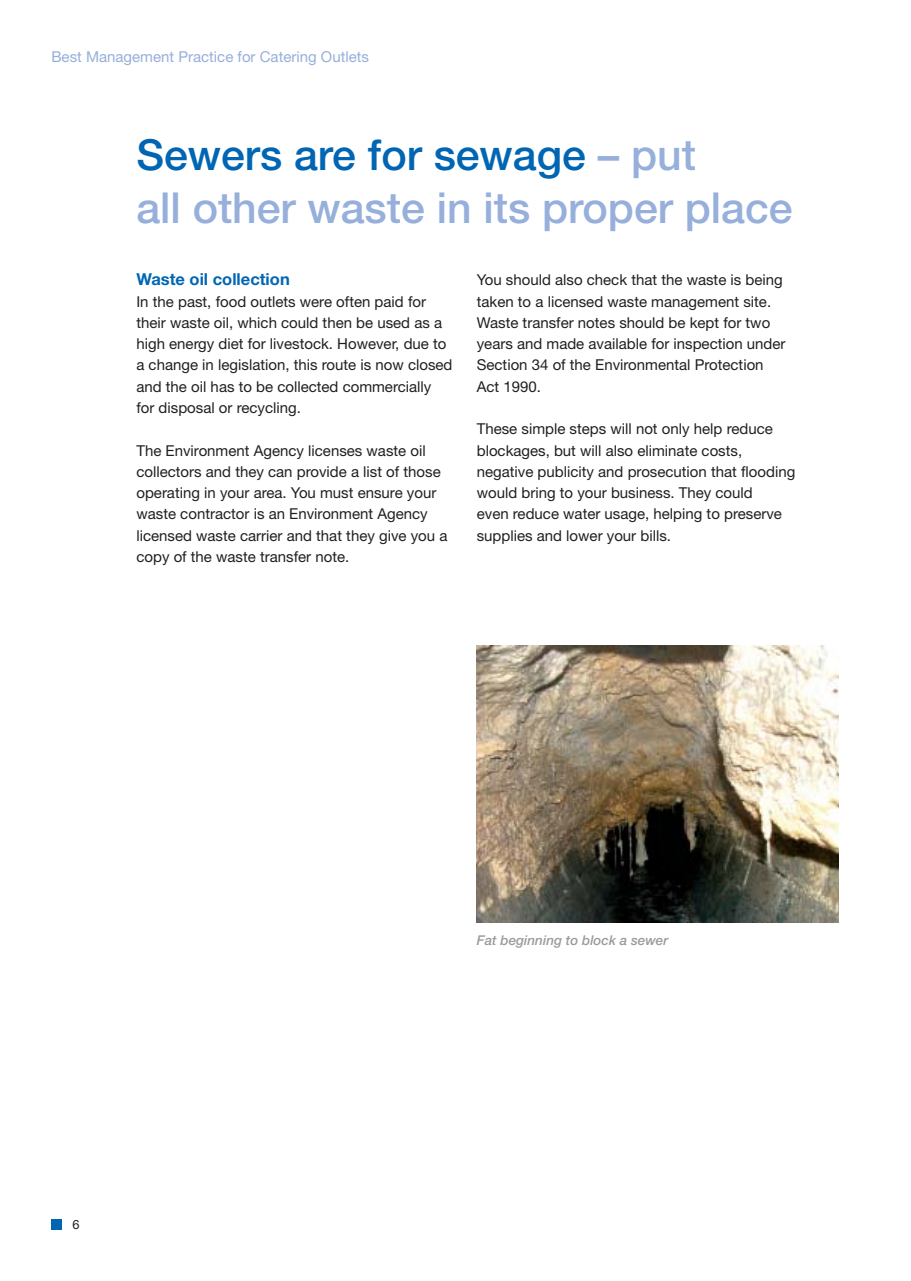
<style>
.page{position:relative;width:911px;height:1281px;background:#fff}
.page>*{position:absolute;margin:0;border:0;box-sizing:border-box;transform-origin:0 0}
.t1{font:500 42.75px/53.1px "Helvetica Neue";color:#96afdb}
.t2{font:700 16.5px "Helvetica Neue";color:#0066b3}
.t3{font:15px/21.3px "Helvetica Neue";color:#231f20}
.t4{font:15px "Helvetica Neue";color:#96afdb}
.t5{font:italic 500 13.5px "Helvetica Neue";color:#999b9e}
.t6{font:12.75px "Helvetica Neue";color:#231f20}
.s1{color:#0066b3}
</style>
<div class="page">
<img style="left:477px;top:646px;width:361px;height:276px">
<div style="left:51px;top:1219px;width:11px;height:10px;background:#0066b3"></div>
<p class="t4" style="left:51px;top:52px;width:319px">Best Management Practice for Catering Outlets</p>
<p class="t1" style="left:136px;top:132px;width:657px"><span class="s1">Sewers are for sewage</span> – put<br>all other waste in its proper place</p>
<p class="t2" style="left:136px;top:274px;width:155px">Waste oil collection</p>
<p class="t3" style="left:136px;top:292px;width:317px">In the past, food outlets were often paid for their waste oil, which could then be used as a high energy diet for livestock. However, due to a change in legislation, this route is now closed and the oil has to be collected commercially for disposal or recycling.</p>
<p class="t3" style="left:136px;top:441px;width:312px">The Environment Agency licenses waste oil collectors and they can provide a list of those operating in your area. You must ensure your waste contractor is an Environment Agency licensed waste carrier and that they give you a copy of the waste transfer note.</p>
<p class="t3" style="left:477px;top:271px;width:310px">You should also check that the waste is being taken to a licensed waste management site.<br>Waste transfer notes should be kept for two years and made available for inspection under Section 34 of the Environmental Protection Act 1990.</p>
<p class="t3" style="left:477px;top:420px;width:320px">These simple steps will not only help reduce blockages, but will also eliminate costs, negative publicity and prosecution that flooding would bring to your business. They could<br>even reduce water usage, helping to preserve supplies and lower your bills.</p>
<p class="t6" style="left:73px;top:1220px;width:9px">6</p>
<p class="t5" style="left:477px;top:935px;width:193px">Fat beginning to block a sewer</p>
</div>
